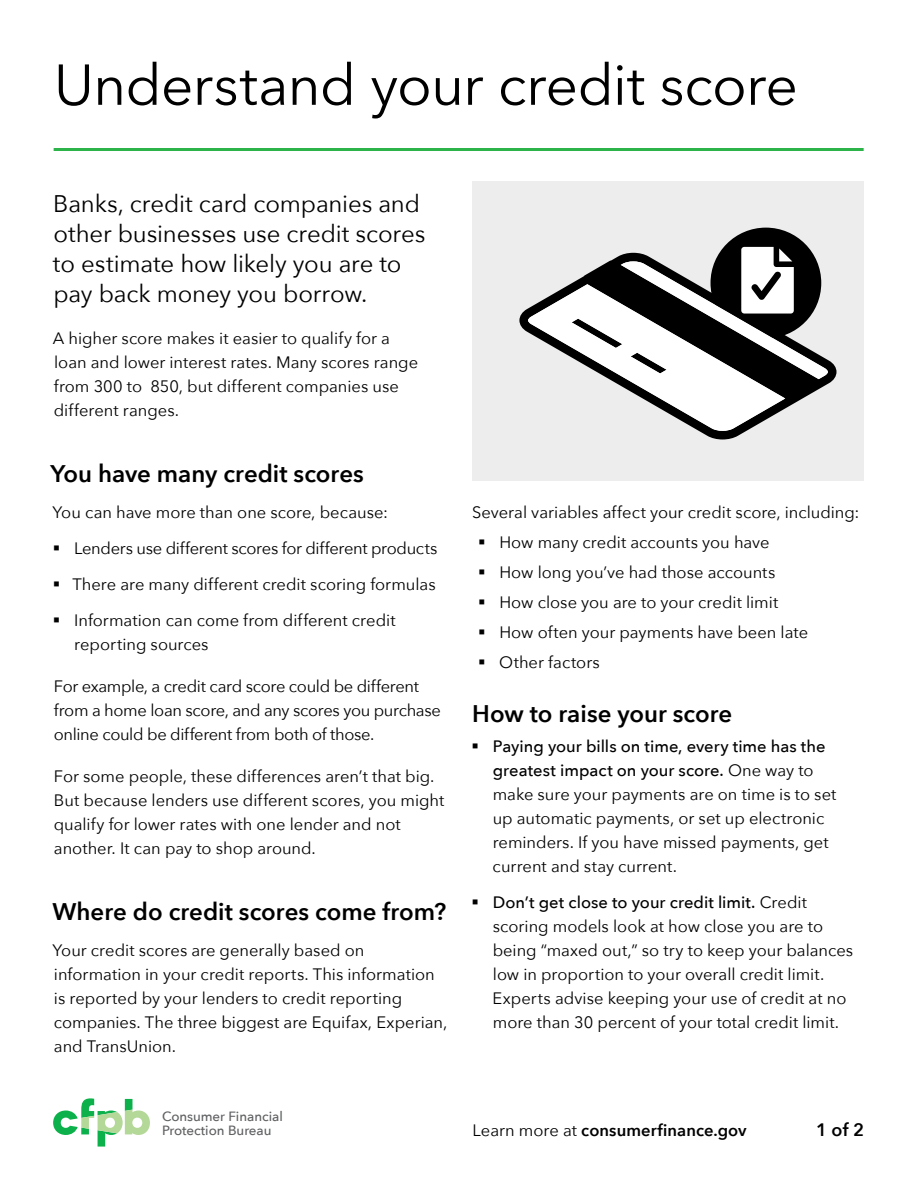
<style>
.page{position:relative;width:918px;height:1188px;background:#fff}
.page>*{position:absolute;margin:0;border:0;box-sizing:border-box;transform-origin:0 0}
.Dark_gray__Main_H1{font:57px "Avenir Next";letter-spacing:-.015em;color:#000}
.subheader__after_H1{font:24px/30px "Avenir Next";letter-spacing:-.005em;color:#000}
.regular{font:600 24px "Avenir Next";color:#000}
.t1{font:600 18px "Avenir Next";color:#000}
.paragraph{font:16.5px/24px "Avenir Next";color:#000}
.paragraph-2{font:16.5px/24px "Avenir Next";letter-spacing:-.02em;color:#000}
.t2{font:600 16.5px "Avenir Next";letter-spacing:.005em;color:#000}
.t3{font:500 13.35px/14.1px "Avenir Next";color:#5f6062}
.s1{font-weight:500}
.s2{font-weight:400}
</style>
<div class="page">
<svg style="left:53px;top:1098px;width:97px;height:49px"></svg>
<div style="left:472px;top:182px;width:392px;height:300px;background:#ecedec"></div>
<hr style="left:54px;top:148px;width:810px;height:3px;background:#2cb34a">
<div style="left:711px;top:228px;width:110px;height:110px;background:#000;border-radius:50%"></div>
<svg style="left:519px;top:253px;width:318px;height:187px"></svg>
<svg style="left:528px;top:261px;width:300px;height:170px"></svg>
<svg style="left:741px;top:247px;width:53px;height:67px"></svg>
<h1 class="Dark_gray__Main_H1" style="left:54px;top:37px;width:746px">Understand your credit score</h1>
<p class="subheader__after_H1" style="left:53px;top:187px;width:374px">Banks, credit card companies and other businesses use credit scores to estimate how likely you are to pay back money you borrow.</p>
<p class="paragraph" style="left:53px;top:325px;width:367px">A higher score makes it easier to qualify for a loan and lower interest rates. Many scores range from 300 to 850, but different companies use different ranges.</p>
<p class="regular" style="left:51px;top:453px;width:315px">You have many credit scores</p>
<p class="paragraph" style="left:53px;top:499px;width:337px">You can have more than one score, because:</p>
<p class="paragraph-2" style="left:53px;top:535px;width:386px">▪ Lenders use different scores for different products</p>
<p class="paragraph" style="left:53px;top:571px;width:384px">▪ There are many different credit scoring formulas</p>
<p class="paragraph" style="left:74px;top:607px;width:323px;text-indent:-21px">▪ Information can come from different credit reporting sources</p>
<p class="paragraph-2" style="left:54px;top:673px;width:389px">For example, a credit card score could be different from a home loan score, and any scores you purchase online could be different from both of those.</p>
<p class="paragraph" style="left:54px;top:763px;width:392px">For some people, these differences aren’t that big.<br>But because lenders use different scores, you might qualify for lower rates with one lender and not another. It can pay to shop around.</p>
<p class="regular" style="left:52px;top:891px;width:395px">Where do credit scores come from?</p>
<p class="paragraph" style="left:53px;top:937px;width:396px">Your credit scores are generally based on information in your credit reports. This information is reported by your lenders to credit reporting companies. The three biggest are Equifax, Experian, and TransUnion.</p>
<p class="t3" style="left:162px;top:1109px;width:122px">Consumer Financial<br>Protection Bureau</p>
<p class="paragraph" style="left:472px;top:499px;width:389px">Several variables affect your credit score, including:</p>
<p class="paragraph" style="left:478px;top:529px;width:293px">▪ How many credit accounts you have</p>
<p class="paragraph" style="left:478px;top:559px;width:299px">▪ How long you’ve had those accounts</p>
<p class="paragraph" style="left:478px;top:589px;width:302px">▪ How close you are to your credit limit</p>
<p class="paragraph" style="left:478px;top:619px;width:332px">▪ How often your payments have been late</p>
<p class="paragraph" style="left:478px;top:649px;width:123px">▪ Other factors</p>
<p class="regular" style="left:472px;top:693px;width:262px">How to raise your score</p>
<p class="paragraph" style="left:493px;top:733px;width:345px;text-indent:-21px">▪ <span class="s1">Paying your bills on time, every time has the greatest impact on your score.</span> One way to make sure your payments are on time is to set up automatic payments, or set up electronic reminders. If you have missed payments, get current and stay current.</p>
<p class="paragraph" style="left:493px;top:889px;width:362px;text-indent:-21px">▪ <span class="s1">Don’t get close to your credit limit.</span> Credit scoring models look at how close you are to being “maxed out,” so try to keep your balances low in proportion to your overall credit limit.<br>Experts advise keeping your use of credit at no more than 30 percent of your total credit limit.</p>
<p class="t2" style="left:472px;top:1116px;width:276px"><span class="s2">Learn more at</span> consumerfinance.gov</p>
<p class="t1" style="left:816px;top:1114px;width:49px">1 of 2</p>
</div>
